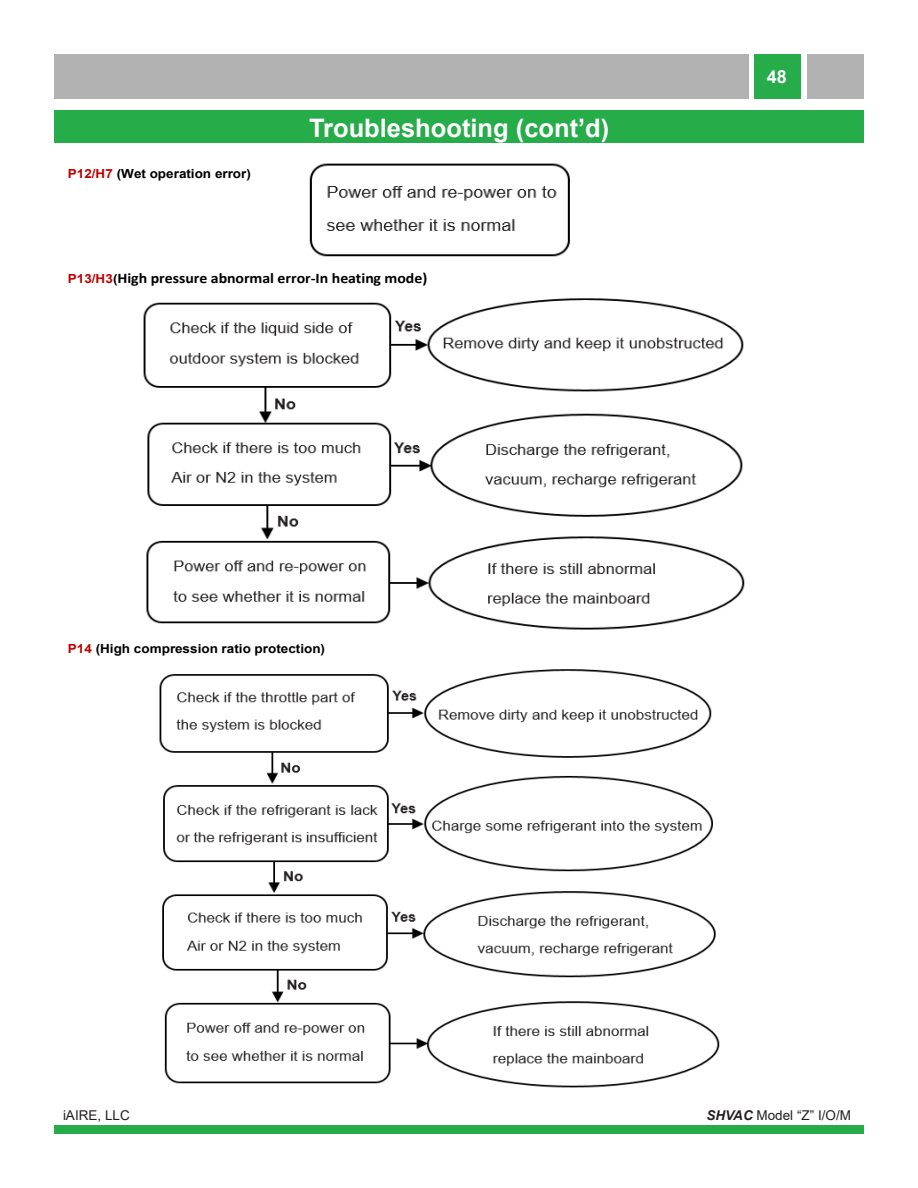
<style>
.page{position:relative;width:918px;height:1188px;background:#fff}
.page>*{position:absolute;margin:0;border:0;box-sizing:border-box;transform-origin:0 0}
.t1{font:700 25.5px "Arial";color:#fff}
.t2{font:700 18px "Arial";color:#fff}
.t3{font:700 14.7px "Calibri";letter-spacing:-.005em;color:#000;scale:1.07 1}
.t4{font:13.5px "Arial";color:#231f20}
.t5{font:700 12.6px "Arial";color:#000;scale:1.07 1}
.s1{color:#c00000}
.s2{font-family:"Arial";font-size:12.6px;color:#c00000}
.s3{font-family:"Arial";font-size:12.6px}
.s4{font-weight:700;font-style:italic}
</style>
<div class="page">
<div style="left:54px;top:55px;width:694px;height:44px;background:#b2b2b2"></div>
<div style="left:754px;top:55px;width:47px;height:44px;background:#27ac4a"></div>
<div style="left:54px;top:1126px;width:810px;height:8px;background:#27ac4a"></div>
<div style="left:807px;top:55px;width:57px;height:44px;background:#b2b2b2"></div>
<div style="left:54px;top:111px;width:810px;height:32px;background:#27ac4a"></div>
<img style="left:309px;top:163px;width:261px;height:94px">
<img style="left:143px;top:298px;width:602px;height:332px">
<img style="left:159px;top:669px;width:561px;height:419px">
<p class="t5" style="left:68px;top:164px;width:173px"><span class="s1">P12/H7</span> (Wet operation error)</p>
<p class="t1" style="left:309px;top:110px;width:302px">Troubleshooting (cont’d)</p>
<p class="t3" style="left:68px;top:268px;width:338px"><span class="s2">P13/H3</span><span class="s3">(</span>High pressure abnormal error-In heating mode)</p>
<p class="t5" style="left:68px;top:640px;width:242px"><span class="s1">P14</span> (High compression ratio protection)</p>
<h2 class="t2" style="left:767px;top:64px;width:22px">48</h2>
<p class="t4" style="left:63px;top:1106px;width:68px">iAIRE, LLC</p>
<p class="t4" style="left:706px;top:1106px;width:146px"><span class="s4">SHVAC</span> Model “Z” I/O/M</p>
</div>
